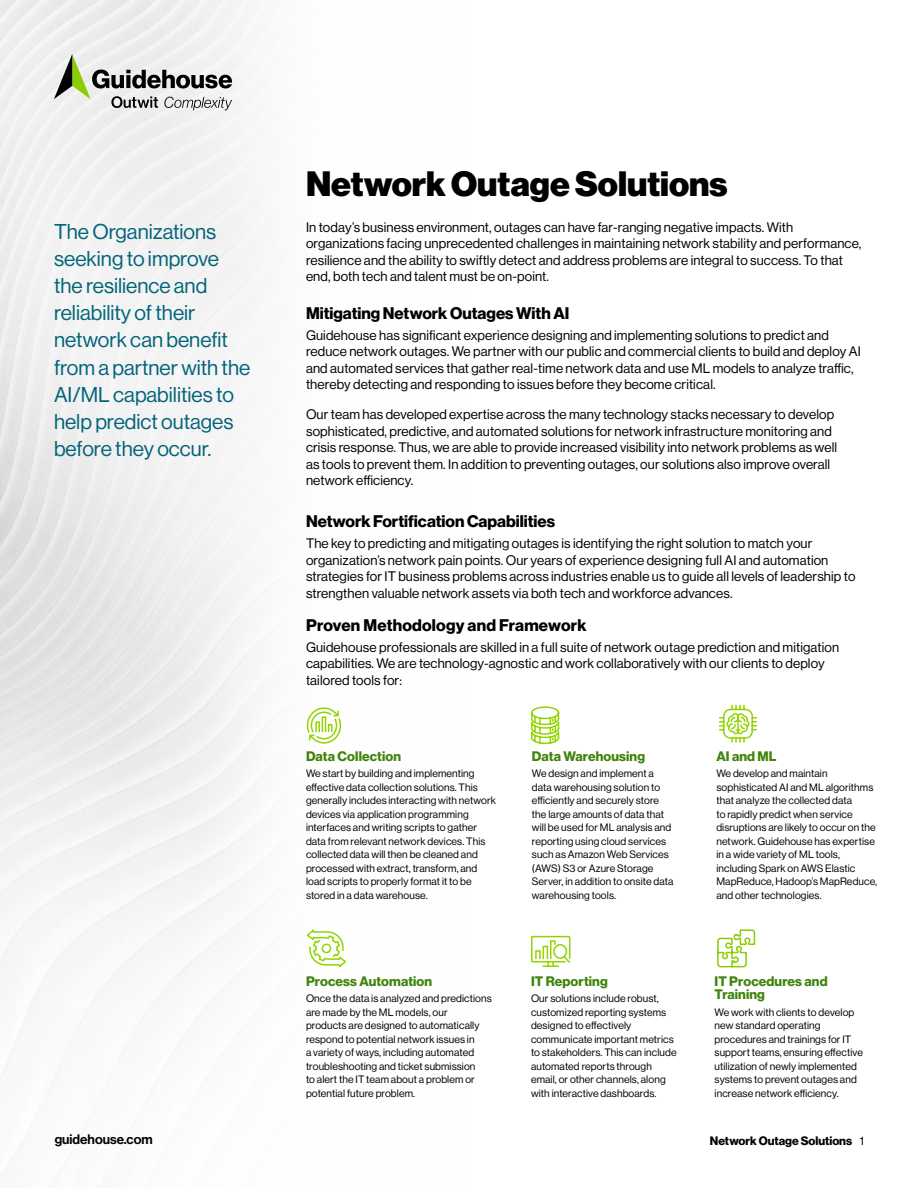
<style>
.page{position:relative;width:918px;height:1188px;background:#fff}
.page>*{position:absolute;margin:0;border:0;box-sizing:border-box;transform-origin:0 0}
.t1{font:34.5px "N Haas Grotesk DS Pro 95 Blk";color:#000}
.t2{font:21px/27px "N Haas Grotesk DS Pro 55 Rg";color:#03647a}
.t3{font:16.5px "N Haas Grotesk DS Pro 75 Bd";color:#000}
.t4{font:13.5px/16.5px "N Haas Grotesk DS Pro 55 Rg";letter-spacing:.01em;color:#000}
.t5{font:13.5px/13.5px "N Haas Grotesk DS Pro 75 Bd";letter-spacing:.01em;color:#40840b}
.t6{font:13.5px "N Haas Grotesk DS Pro 65 Md";color:#000}
.t7{font:12px "N Haas Grotesk DS Pro 75 Bd";color:#000}
.t8{font:10.5px/13.5px "N Haas Grotesk DS Pro 55 Rg";letter-spacing:.01em;color:#000}
.s1{font-family:"N Haas Grotesk DS Pro 55 Rg"}
</style>
<div class="page">
<svg style="left:54px;top:54px;width:178px;height:56px"></svg>
<svg style="left:306px;top:929px;width:41px;height:39px"></svg>
<svg style="left:306px;top:707px;width:36px;height:37px"></svg>
<svg style="left:718px;top:704px;width:39px;height:39px"></svg>
<svg style="left:531px;top:706px;width:29px;height:39px"></svg>
<svg style="left:531px;top:935px;width:40px;height:32px"></svg>
<svg style="left:717px;top:929px;width:39px;height:39px"></svg>
<h2 class="t2" style="left:54px;top:219px;width:198px">The Organizations seeking to improve the resilience and reliability of their network can benefit from a partner with the<br>AI/ML capabilities to help predict outages before they occur.</h2>
<p class="t6" style="left:55px;top:1132px;width:100px">guidehouse.com</p>
<h1 class="t1" style="left:306px;top:163px;width:423px">Network Outage Solutions</h1>
<p class="t4" style="left:306px;top:219px;width:557px">In today’s business environment, outages can have far-ranging negative impacts. With organizations facing unprecedented challenges in maintaining network stability and performance, resilience and the ability to swiftly detect and address problems are integral to success. To that end, both tech and talent must be on-point.</p>
<h3 class="t3" style="left:306px;top:304px;width:265px">Mitigating Network Outages With AI</h3>
<p class="t4" style="left:306px;top:327px;width:556px">Guidehouse has significant experience designing and implementing solutions to predict and reduce network outages. We partner with our public and commercial clients to build and deploy AI and automated services that gather real-time network data and use ML models to analyze traffic, thereby detecting and responding to issues before they become critical.</p>
<p class="t4" style="left:306px;top:407px;width:533px">Our team has developed expertise across the many technology stacks necessary to develop sophisticated, predictive, and automated solutions for network infrastructure monitoring and crisis response. Thus, we are able to provide increased visibility into network problems as well as tools to prevent them. In addition to preventing outages, our solutions also improve overall network efficiency.</p>
<h3 class="t3" style="left:306px;top:512px;width:251px">Network Fortification Capabilities</h3>
<p class="t4" style="left:306px;top:536px;width:551px">The key to predicting and mitigating outages is identifying the right solution to match your organization’s network pain points. Our years of experience designing full AI and automation strategies for IT business problems across industries enable us to guide all levels of leadership to strengthen valuable network assets via both tech and workforce advances.</p>
<h3 class="t3" style="left:306px;top:616px;width:282px">Proven Methodology and Framework</h3>
<p class="t4" style="left:306px;top:639px;width:535px">Guidehouse professionals are skilled in a full suite of network outage prediction and mitigation capabilities. We are technology-agnostic and work collaboratively with our clients to deploy tailored tools for:</p>
<p class="t5" style="left:306px;top:749px;width:97px">Data Collection</p>
<p class="t8" style="left:306px;top:767px;width:191px">We start by building and implementing effective data collection solutions. This generally includes interacting with network devices via application programming interfaces and writing scripts to gather data from relevant network devices. This collected data will then be cleaned and processed with extract, transform, and load scripts to properly format it to be stored in a data warehouse.</p>
<p class="t5" style="left:306px;top:974px;width:128px">Process Automation</p>
<p class="t8" style="left:306px;top:992px;width:187px">Once the data is analyzed and predictions are made by the ML models, our<br>products are designed to automatically respond to potential network issues in<br>a variety of ways, including automated troubleshooting and ticket submission<br>to alert the IT team about a problem or potential future problem.</p>
<p class="t5" style="left:532px;top:749px;width:115px">Data Warehousing</p>
<p class="t8" style="left:532px;top:767px;width:143px">We design and implement a data warehousing solution to efficiently and securely store the large amounts of data that will be used for ML analysis and reporting using cloud services such as Amazon Web Services (AWS) S3 or Azure Storage<br>Server, in addition to onsite data warehousing tools.</p>
<p class="t5" style="left:531px;top:974px;width:78px">IT Reporting</p>
<p class="t8" style="left:531px;top:992px;width:147px">Our solutions include robust, customized reporting systems designed to effectively communicate important metrics to stakeholders. This can include automated reports through email, or other channels, along with interactive dashboards.</p>
<p class="t5" style="left:716px;top:749px;width:62px">AI and ML</p>
<p class="t8" style="left:716px;top:767px;width:162px">We develop and maintain sophisticated AI and ML algorithms that analyze the collected data<br>to rapidly predict when service disruptions are likely to occur on the network. Guidehouse has expertise in a wide variety of ML tools, including Spark on AWS Elastic<br>MapReduce, Hadoop’s MapReduce, and other technologies.</p>
<p class="t5" style="left:715px;top:974px;width:115px">IT Procedures and<br>Training</p>
<p class="t8" style="left:715px;top:1005px;width:150px">We work with clients to develop new standard operating procedures and trainings for IT support teams, ensuring effective utilization of newly implemented systems to prevent outages and increase network efficiency.</p>
<p class="t7" style="left:710px;top:1133px;width:156px">Network Outage Solutions <span class="s1">1</span></p>
</div>
